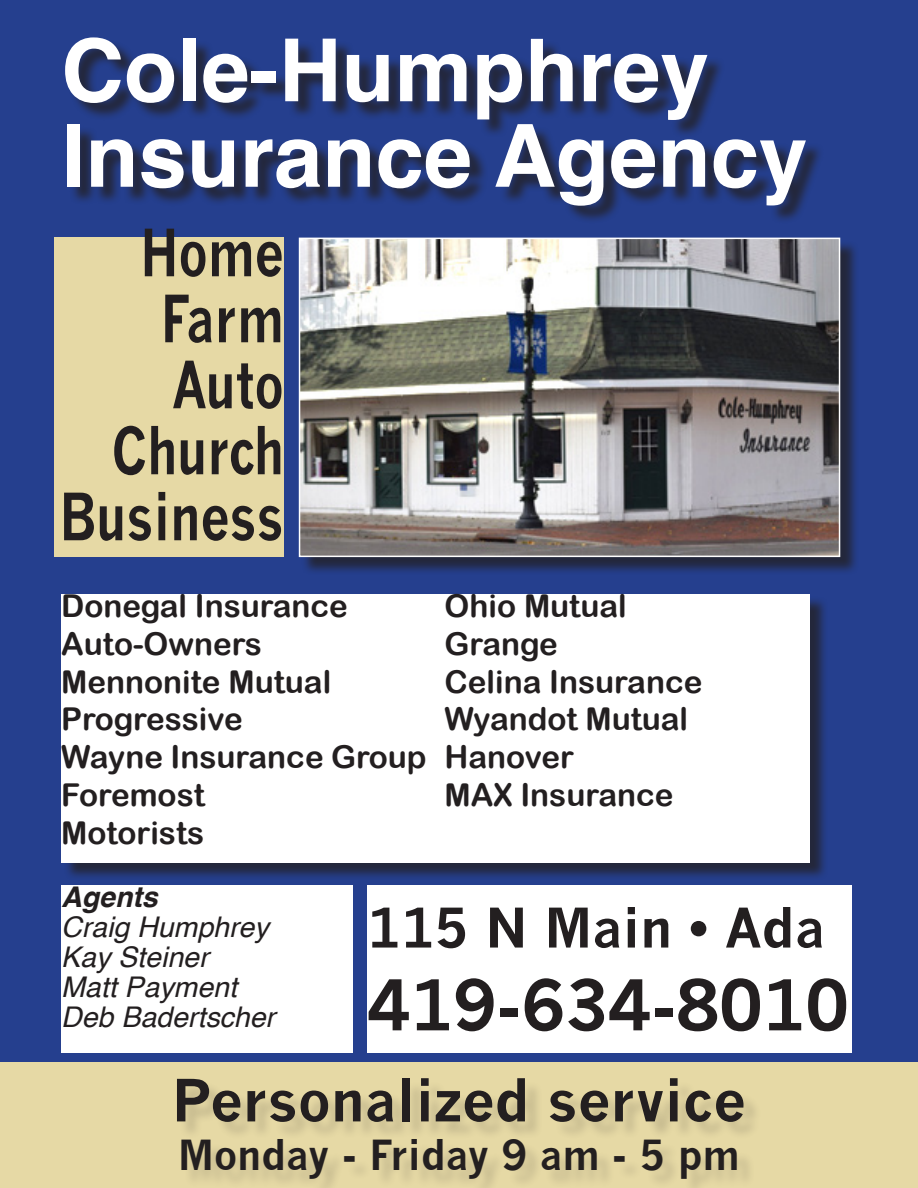
<style>
.page{position:relative;width:918px;height:1188px;background:#fff}
.page>*{position:absolute;margin:0;border:0;box-sizing:border-box;transform-origin:0 0}
.t1{font:700 87px "Helvetica";color:#fff}
.t2{font:700 68.25px "News Gothic";color:#231f20}
.t3{font:700 63.75px "News Gothic";color:#231f20;scale:.8 1}
.t4{font:700 57px "News Gothic";color:#231f20}
.t5{font:700 53.4px "News Gothic";color:#231f20}
.t6{font:700 40.5px "News Gothic";color:#231f20}
.t7{font:31.5px "Arial Rounded MT Bold";color:#231f20}
.t8{font:italic 28.5px "Helvetica";color:#231f20}
.t9{font:italic 700 28.5px "Helvetica";color:#231f20}
</style>
<div class="page">
<div style="left:0;top:1057px;width:918px;height:131px;background:#e6d9a5"></div>
<div style="left:0;top:0;width:918px;height:1062px;background:#253f8e"></div>
<div style="left:54px;top:238px;width:230px;height:319px;background:#e6d9a5"></div>
<div style="left:301px;top:240px;width:558px;height:336px;background:#231f20;opacity:.75"></div>
<img style="left:302px;top:241px;width:535px;height:313px">
<div style="left:299px;top:238px;width:541px;height:319px;border:2px solid #fff"></div>
<div style="left:67px;top:39px;width:757px;height:185px;background:#231f20;opacity:.75"></div>
<div style="left:63px;top:596px;width:766px;height:285px;background:#231f20;opacity:.75"></div>
<div style="left:61px;top:594px;width:749px;height:268px;background:#fff"></div>
<div style="left:61px;top:886px;width:292px;height:167px;background:#fff"></div>
<div style="left:367px;top:886px;width:484px;height:167px;background:#fff"></div>
<div style="left:179px;top:1080px;width:583px;height:108px;background:#231f20;opacity:.16"></div>
<p class="t1" style="left:61px;top:0;width:649px">Cole-Humphrey</p>
<p class="t1" style="left:61px;top:86px;width:748px">Insurance Agency</p>
<p class="t3" style="left:140px;top:214px;width:181px">Home</p>
<p class="t3" style="left:161px;top:280px;width:155px">Farm</p>
<p class="t3" style="left:172px;top:346px;width:141px">Auto</p>
<p class="t3" style="left:112px;top:412px;width:216px">Church</p>
<p class="t3" style="left:60px;top:478px;width:282px">Business</p>
<p class="t7" style="left:61px;top:587px;width:288px">Donegal Insurance</p>
<p class="t7" style="left:61px;top:625px;width:202px">Auto-Owners</p>
<p class="t7" style="left:61px;top:663px;width:272px">Mennonite Mutual</p>
<p class="t7" style="left:61px;top:701px;width:183px">Progressive</p>
<p class="t7" style="left:61px;top:738px;width:367px">Wayne Insurance Group</p>
<p class="t7" style="left:61px;top:776px;width:145px">Foremost</p>
<p class="t7" style="left:61px;top:814px;width:145px">Motorists</p>
<p class="t7" style="left:445px;top:587px;width:184px">Ohio Mutual</p>
<p class="t7" style="left:445px;top:625px;width:115px">Grange</p>
<p class="t7" style="left:445px;top:663px;width:259px">Celina Insurance</p>
<p class="t7" style="left:445px;top:701px;width:245px">Wyandot Mutual</p>
<p class="t7" style="left:445px;top:738px;width:131px">Hanover</p>
<p class="t7" style="left:445px;top:776px;width:230px">MAX Insurance</p>
<p class="t9" style="left:61px;top:873px;width:98px">Agents</p>
<p class="t8" style="left:61px;top:905px;width:209px">Craig Humphrey</p>
<p class="t8" style="left:61px;top:935px;width:149px">Kay Steiner</p>
<p class="t8" style="left:61px;top:965px;width:177px">Matt Payment</p>
<p class="t8" style="left:61px;top:995px;width:215px">Deb Badertscher</p>
<p class="t5" style="left:367px;top:895px;width:460px">115 N Main • Ada</p>
<p class="t2" style="left:367px;top:964px;width:483px">419-634-8010</p>
<p class="t4" style="left:172px;top:1066px;width:575px">Personalized service</p>
<p class="t6" style="left:178px;top:1130px;width:563px">Monday - Friday 9 am - 5 pm</p>
</div>
